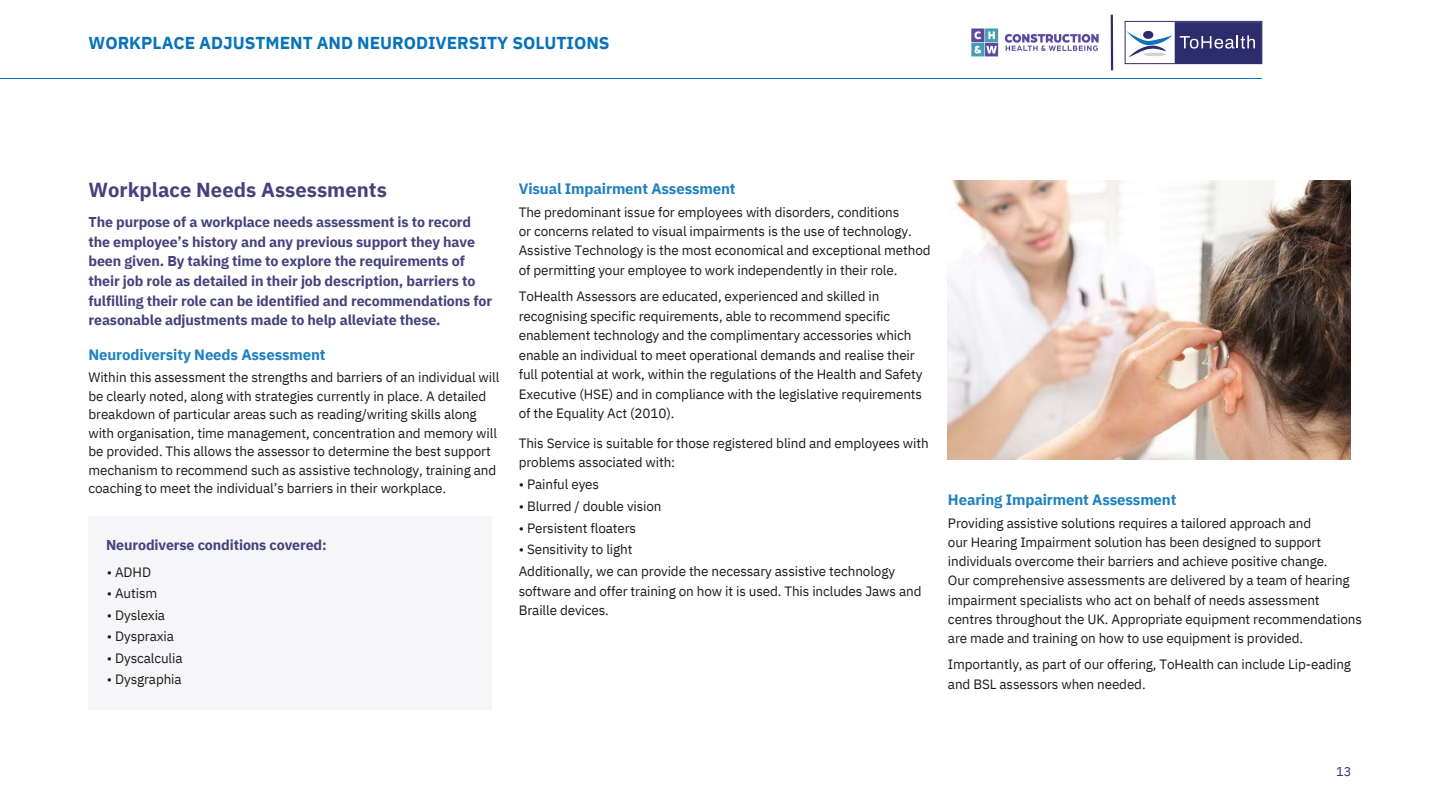
<style>
.page{position:relative;width:1440px;height:810px;background:#fff}
.page>*{position:absolute;margin:0;border:0;box-sizing:border-box;transform-origin:0 0}
.t1{font:700 20.25px "IBM Plex Sans";color:#44437c}
.t2{font:700 17.25px "IBM Plex Sans";color:#0773b9}
.t3{font:700 15px "IBM Plex Sans";letter-spacing:-.01em;color:#2081c0}
.t4{font:700 14.25px/19.6px "IBM Plex Sans";letter-spacing:-.01em;color:#44437c}
.t5{font:13.5px/19.1px "IBM Plex Sans";letter-spacing:-.01em;color:#1a1a1a}
.t6{font:12.75px "IBM Plex Sans";color:#2f2e6e}
</style>
<div class="page">
<img style="left:948px;top:181px;width:403px;height:279px">
<div style="left:88px;top:516px;width:404px;height:194px;background:#f6f6f9"></div>
<hr style="left:0;top:78px;width:1262px;height:1px;background:#0773b9">
<svg style="left:1174px;top:23px;width:2px;height:39px"></svg>
<div style="left:1176px;top:22px;width:86px;height:42px;background:#2d2d6d"></div>
<svg style="left:1127px;top:30px;width:45px;height:28px"></svg>
<div style="left:1125px;top:21px;width:137px;height:44px;border:1px solid #fff"></div>
<svg style="left:1180px;top:35px;width:75px;height:14px"></svg>
<div style="left:1125px;top:21px;width:137px;height:43px;border:1px solid #2f2e6e"></div>
<svg style="left:1110px;top:14px;width:4px;height:57px"></svg>
<img style="left:971px;top:28px;width:128px;height:29px">
<p class="t2" style="left:89px;top:31px;width:523px">WORKPLACE ADJUSTMENT AND NEURODIVERSITY SOLUTIONS</p>
<h1 class="t1" style="left:88px;top:177px;width:300px">Workplace Needs Assessments</h1>
<p class="t4" style="left:88px;top:212px;width:405px">The purpose of a workplace needs assessment is to record the employee’s history and any previous support they have been given. By taking time to explore the requirements of their job role as detailed in their job description, barriers to fulfilling their role can be identified and recommendations for reasonable adjustments made to help alleviate these.</p>
<p class="t3" style="left:88px;top:344px;width:239px">Neurodiversity Needs Assessment</p>
<p class="t5" style="left:88px;top:368px;width:412px;line-height:18.6px">Within this assessment the strengths and barriers of an individual will be clearly noted, along with strategies currently in place. A detailed breakdown of particular areas such as reading/writing skills along with organisation, time management, concentration and memory will be provided. This allows the assessor to determine the best support mechanism to recommend such as assistive technology, training and coaching to meet the individual’s barriers in their workplace.</p>
<p class="t4" style="left:106px;top:535px;width:222px">Neurodiverse conditions covered:</p>
<p class="t5" style="left:107px;top:562px;width:46px">• ADHD</p>
<p class="t5" style="left:107px;top:584px;width:52px">• Autism</p>
<p class="t5" style="left:107px;top:605px;width:60px">• Dyslexia</p>
<p class="t5" style="left:107px;top:627px;width:69px">• Dyspraxia</p>
<p class="t5" style="left:107px;top:648px;width:77px">• Dyscalculia</p>
<p class="t5" style="left:107px;top:669px;width:76px">• Dysgraphia</p>
<p class="t3" style="left:519px;top:178px;width:218px">Visual Impairment Assessment</p>
<p class="t5" style="left:519px;top:203px;width:413px">The predominant issue for employees with disorders, conditions<br>or concerns related to visual impairments is the use of technology.<br>Assistive Technology is the most economical and exceptional method of permitting your employee to work independently in their role.</p>
<p class="t5" style="left:519px;top:286px;width:405px;line-height:19.5px">ToHealth Assessors are educated, experienced and skilled in recognising specific requirements, able to recommend specific enablement technology and the complimentary accessories which enable an individual to meet operational demands and realise their full potential at work, within the regulations of the Health and Safety Executive (HSE) and in compliance with the legislative requirements of the Equality Act (2010).</p>
<p class="t5" style="left:519px;top:433px;width:411px">This Service is suitable for those registered blind and employees with problems associated with:</p>
<p class="t5" style="left:519px;top:475px;width:82px">• Painful eyes</p>
<p class="t5" style="left:519px;top:496px;width:144px">• Blurred / double vision</p>
<p class="t5" style="left:519px;top:518px;width:119px">• Persistent floaters</p>
<p class="t5" style="left:519px;top:538px;width:378px;line-height:21.9px">• Sensitivity to light<br>Additionally, we can provide the necessary assistive technology</p>
<p class="t5" style="left:519px;top:582px;width:404px">software and offer training on how it is used. This includes Jaws and<br>Braille devices.</p>
<p class="t3" style="left:948px;top:489px;width:230px">Hearing Impairment Assessment</p>
<p class="t5" style="left:948px;top:513px;width:415px">Providing assistive solutions requires a tailored approach and<br>our Hearing Impairment solution has been designed to support individuals overcome their barriers and achieve positive change.<br>Our comprehensive assessments are delivered by a team of hearing impairment specialists who act on behalf of needs assessment centres throughout the UK. Appropriate equipment recommendations are made and training on how to use equipment is provided.</p>
<p class="t5" style="left:948px;top:654px;width:405px;line-height:20.2px">Importantly, as part of our offering, ToHealth can include Lip-eading and BSL assessors when needed.</p>
<p class="t6" style="left:1336px;top:763px;width:17px">13</p>
</div>
